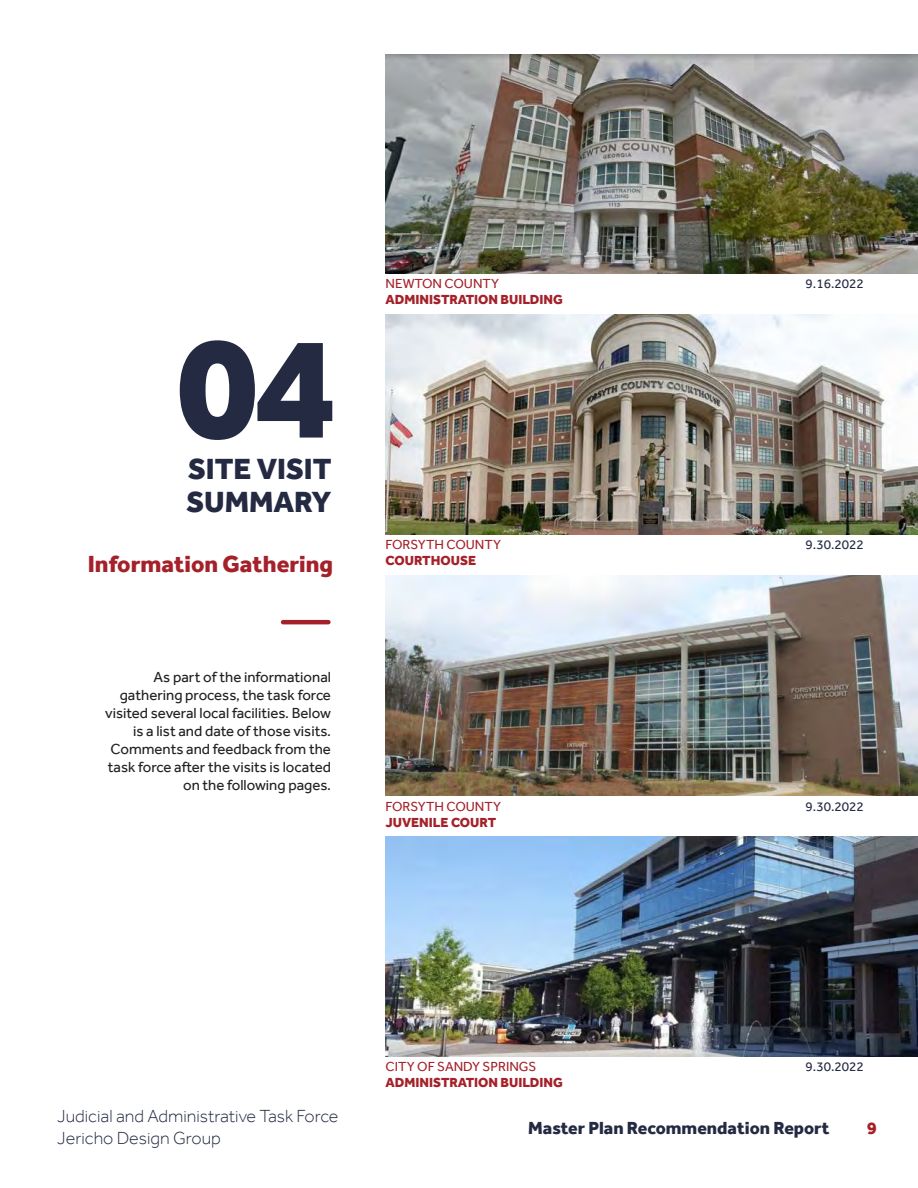
<style>
.page{position:relative;width:918px;height:1188px;background:#fff}
.page>*{position:absolute;margin:0;border:0;box-sizing:border-box;transform-origin:0 0}
.t1{font:800 150px "Effra";color:#242a42}
.t2{font:800 30px "Effra";color:#242a42}
.t3{font:800 24px "Effra";color:#a4212a}
.t4{font:300 18px/21.6px "Effra";color:#242a42}
.t5{font:800 18px "Effra";color:#242a42}
.t6{font:800 18px "Effra";color:#a4212a}
.t7{font:15px/18px "Effra";color:#231f20;text-align:right}
.t8{font:800 13.5px "Effra";color:#a4212a}
.t9{font:13.5px "Effra";color:#a4212a}
.t10{font:13.5px "Effra";color:#242a42}
</style>
<div class="page">
<hr style="left:283px;top:620px;width:45px;height:4px;background:#a4212a">
<img style="left:386px;top:54px;width:532px;height:220px">
<img style="left:386px;top:315px;width:532px;height:220px">
<img style="left:386px;top:576px;width:532px;height:220px">
<img style="left:386px;top:836px;width:532px;height:220px">
<p class="t1" style="left:175px;top:298px;width:164px">04</p>
<p class="t2" style="left:188px;top:451px;width:145px">SITE VISIT</p>
<p class="t2" style="left:186px;top:484px;width:147px">SUMMARY</p>
<p class="t3" style="left:88px;top:549px;width:247px">Information Gathering</p>
<p class="t7" style="left:105px;top:668px;width:227px">As part of the informational gathering process, the task force visited several local facilities. Below is a list and date of those visits.<br>Comments and feedback from the task force after the visits is located on the following pages.</p>
<p class="t9" style="left:386px;top:276px;width:115px">NEWTON COUNTY</p>
<p class="t8" style="left:386px;top:292px;width:179px">ADMINISTRATION BUILDING</p>
<p class="t9" style="left:386px;top:536px;width:117px">FORSYTH COUNTY</p>
<p class="t8" style="left:386px;top:552px;width:92px">COURTHOUSE</p>
<p class="t9" style="left:386px;top:798px;width:117px">FORSYTH COUNTY</p>
<p class="t8" style="left:386px;top:814px;width:112px">JUVENILE COURT</p>
<p class="t10" style="left:806px;top:276px;width:60px">9.16.2022</p>
<p class="t10" style="left:806px;top:536px;width:60px">9.30.2022</p>
<p class="t10" style="left:806px;top:798px;width:60px">9.30.2022</p>
<p class="t4" style="left:57px;top:1105px;width:283px">Judicial and Administrative Task Force<br>Jericho Design Group</p>
<p class="t9" style="left:386px;top:1058px;width:152px">CITY OF SANDY SPRINGS</p>
<p class="t8" style="left:386px;top:1075px;width:179px">ADMINISTRATION BUILDING</p>
<p class="t10" style="left:806px;top:1058px;width:60px">9.30.2022</p>
<p class="t5" style="left:528px;top:1118px;width:303px">Master Plan Recommendation Report</p>
<p class="t6" style="left:867px;top:1117px;width:12px">9</p>
</div>
